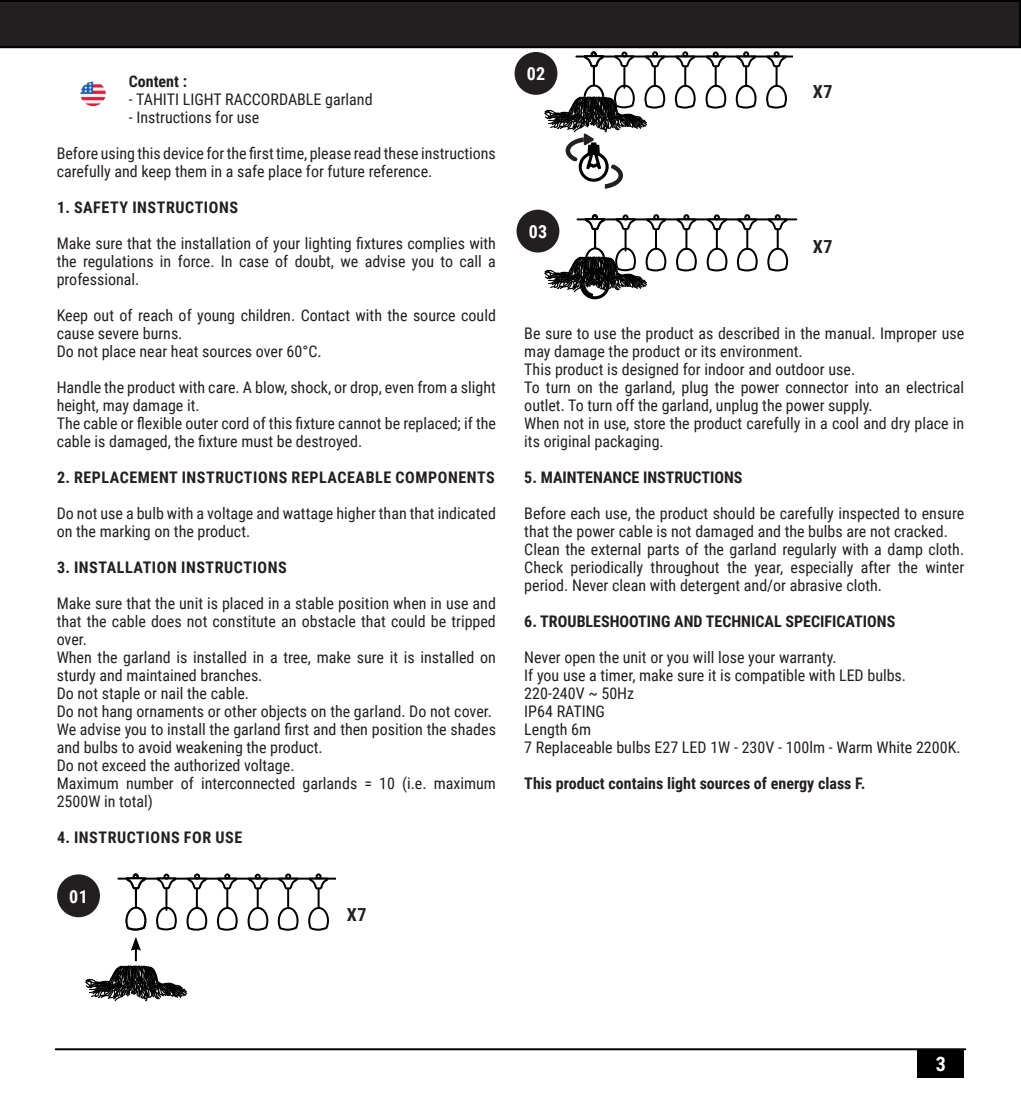
<style>
.page{position:relative;width:1021px;height:1106px;background:#fff}
.page>*{position:absolute;margin:0;border:0;box-sizing:border-box;transform-origin:0 0}
.t1{font:700 20px "Roboto Condensed";color:#fff}
.t2{font:700 18px "Roboto Condensed";color:#fff}
.t3{font:700 18px "Roboto Condensed";color:#231f20}
.t4{font:16px/18px "Roboto Condensed";color:#231f20}
.t5{font:700 16px "Roboto Condensed";color:#231f20}
.t6{font:700 16px "Roboto Condensed";letter-spacing:.035em;color:#231f20}
</style>
<div class="page">
<div style="left:917px;top:1049px;width:47px;height:28px;background:#000001"></div>
<svg style="left:81px;top:82px;width:25px;height:24px"></svg>
<div style="left:57px;top:874px;width:43px;height:43px;background:#231f20;border-radius:50%"></div>
<hr style="left:118px;top:877px;width:321px;height:2px;background:#000">
<svg style="left:155px;top:905px;width:21px;height:146px"></svg>
<hr style="left:165px;top:880px;width:2px;height:30px;background:#000">
<svg style="left:185px;top:906px;width:21px;height:145px"></svg>
<hr style="left:196px;top:878px;width:2px;height:30px;background:#000">
<svg style="left:216px;top:906px;width:21px;height:145px"></svg>
<hr style="left:226px;top:878px;width:2px;height:30px;background:#000">
<svg style="left:246px;top:906px;width:21px;height:145px"></svg>
<hr style="left:257px;top:878px;width:2px;height:30px;background:#000">
<svg style="left:277px;top:906px;width:21px;height:145px"></svg>
<hr style="left:287px;top:878px;width:2px;height:30px;background:#000">
<svg style="left:307px;top:906px;width:21px;height:145px"></svg>
<hr style="left:317px;top:878px;width:2px;height:30px;background:#000">
<svg style="left:337px;top:1050px;width:21px;height:1px"></svg>
<svg style="left:368px;top:1050px;width:21px;height:1px"></svg>
<svg style="left:400px;top:1050px;width:21px;height:1px"></svg>
<svg style="left:155px;top:873px;width:22px;height:17px"></svg>
<svg style="left:185px;top:873px;width:23px;height:17px"></svg>
<svg style="left:215px;top:873px;width:23px;height:17px"></svg>
<svg style="left:246px;top:873px;width:23px;height:17px"></svg>
<svg style="left:276px;top:873px;width:23px;height:17px"></svg>
<svg style="left:307px;top:873px;width:22px;height:17px"></svg>
<hr style="left:135px;top:878px;width:2px;height:29px;background:#000">
<svg style="left:124px;top:873px;width:23px;height:17px"></svg>
<svg style="left:124px;top:905px;width:22px;height:146px"></svg>
<hr style="left:576px;top:55px;width:321px;height:2px;background:#000">
<hr style="left:623px;top:58px;width:2px;height:30px;background:#000">
<hr style="left:654px;top:56px;width:2px;height:30px;background:#000">
<hr style="left:684px;top:56px;width:2px;height:30px;background:#000">
<hr style="left:714px;top:56px;width:2px;height:30px;background:#000">
<hr style="left:745px;top:56px;width:2px;height:30px;background:#000">
<hr style="left:775px;top:56px;width:2px;height:30px;background:#000">
<svg style="left:612px;top:52px;width:23px;height:16px"></svg>
<svg style="left:643px;top:51px;width:23px;height:17px"></svg>
<svg style="left:673px;top:51px;width:23px;height:17px"></svg>
<svg style="left:704px;top:52px;width:22px;height:16px"></svg>
<svg style="left:734px;top:51px;width:23px;height:17px"></svg>
<svg style="left:764px;top:51px;width:23px;height:17px"></svg>
<hr style="left:593px;top:56px;width:2px;height:30px;background:#000">
<svg style="left:582px;top:51px;width:23px;height:17px"></svg>
<div style="left:514px;top:52px;width:43px;height:43px;background:#231f20;border-radius:50%"></div>
<div style="left:516px;top:210px;width:43px;height:42px;background:#231f20;border-radius:50%"></div>
<hr style="left:577px;top:218px;width:219px;height:2px;background:#000">
<svg style="left:643px;top:84px;width:24px;height:188px"></svg>
<svg style="left:673px;top:84px;width:24px;height:188px"></svg>
<svg style="left:704px;top:84px;width:24px;height:188px"></svg>
<svg style="left:734px;top:84px;width:24px;height:188px"></svg>
<svg style="left:765px;top:84px;width:23px;height:188px"></svg>
<svg style="left:565px;top:151px;width:71px;height:88px"></svg>
<div style="left:793px;top:42px;width:147px;height:90px;background:#fff"></div>
<div style="left:336px;top:870px;width:105px;height:70px;background:#fff"></div>
<img style="left:538px;top:239px;width:117px;height:61px">
<img style="left:538px;top:79px;width:117px;height:72px">
<img style="left:85px;top:948px;width:111px;height:72px">
<svg style="left:0;top:0;width:1020px;height:48px"></svg>
<hr style="left:56px;top:1048px;width:909px;height:2px;background:#040503">
<p class="t5" style="left:129px;top:70px;width:60px">Content :</p>
<p class="t4" style="left:129px;top:89px;width:245px">- TAHITI LIGHT RACCORDABLE garland</p>
<p class="t4" style="left:129px;top:107px;width:132px">- Instructions for use</p>
<p class="t4" style="left:57px;top:143px;width:441px">Before using this device for the first time, please read these instructions carefully and keep them in a safe place for future reference.</p>
<p class="t6" style="left:57px;top:196px;width:182px">1. SAFETY INSTRUCTIONS</p>
<p class="t4" style="left:57px;top:233px;width:441px;text-align:justify">Make sure that the installation of your lighting fixtures complies with the regulations in force. In case of doubt, we advise you to call a professional.</p>
<p class="t4" style="left:57px;top:305px;width:441px">Keep out of reach of young children. Contact with the source could cause severe burns.</p>
<p class="t4" style="left:57px;top:341px;width:266px">Do not place near heat sources over 60°C.</p>
<p class="t4" style="left:57px;top:377px;width:441px">Handle the product with care. A blow, shock, or drop, even from a slight height, may damage it.</p>
<p class="t4" style="left:57px;top:413px;width:441px">The cable or flexible outer cord of this fixture cannot be replaced; if the cable is damaged, the fixture must be destroyed.</p>
<p class="t6" style="left:57px;top:466px;width:439px">2. REPLACEMENT INSTRUCTIONS REPLACEABLE COMPONENTS</p>
<p class="t4" style="left:57px;top:503px;width:440px">Do not use a bulb with a voltage and wattage higher than that indicated on the marking on the product.</p>
<p class="t6" style="left:57px;top:556px;width:231px">3. INSTALLATION INSTRUCTIONS</p>
<p class="t4" style="left:57px;top:593px;width:441px;text-align:justify">Make sure that the unit is placed in a stable position when in use and that the cable does not constitute an obstacle that could be tripped over.</p>
<p class="t4" style="left:57px;top:647px;width:441px">When the garland is installed in a tree, make sure it is installed on sturdy and maintained branches.</p>
<p class="t4" style="left:57px;top:683px;width:194px">Do not staple or nail the cable.</p>
<p class="t4" style="left:57px;top:701px;width:437px">Do not hang ornaments or other objects on the garland. Do not cover.</p>
<p class="t4" style="left:57px;top:719px;width:441px">We advise you to install the garland first and then position the shades and bulbs to avoid weakening the product.</p>
<p class="t4" style="left:57px;top:755px;width:239px">Do not exceed the authorized voltage.</p>
<p class="t4" style="left:57px;top:773px;width:440px">Maximum number of interconnected garlands = 10 (i.e. maximum<br>2500W in total)</p>
<p class="t6" style="left:57px;top:826px;width:187px">4. INSTRUCTIONS FOR USE</p>
<p class="t2" style="left:69px;top:883px;width:20px">01</p>
<p class="t3" style="left:347px;top:901px;width:21px">X7</p>
<p class="t2" style="left:526px;top:61px;width:20px">02</p>
<p class="t2" style="left:528px;top:219px;width:20px">03</p>
<p class="t3" style="left:812px;top:79px;width:21px">X7</p>
<p class="t3" style="left:812px;top:234px;width:21px">X7</p>
<p class="t4" style="left:524px;top:323px;width:441px">Be sure to use the product as described in the manual. Improper use may damage the product or its environment.</p>
<p class="t4" style="left:524px;top:359px;width:332px">This product is designed for indoor and outdoor use.</p>
<p class="t4" style="left:524px;top:377px;width:441px">To turn on the garland, plug the power connector into an electrical outlet. To turn off the garland, unplug the power supply.</p>
<p class="t4" style="left:524px;top:413px;width:441px">When not in use, store the product carefully in a cool and dry place in its original packaging.</p>
<p class="t5" style="left:524px;top:466px;width:220px">5. MAINTENANCE INSTRUCTIONS</p>
<p class="t4" style="left:524px;top:503px;width:441px">Before each use, the product should be carefully inspected to ensure that the power cable is not damaged and the bulbs are not cracked.</p>
<p class="t4" style="left:524px;top:539px;width:441px;text-align:justify">Clean the external parts of the garland regularly with a damp cloth.<br>Check periodically throughout the year, especially after the winter period. Never clean with detergent and/or abrasive cloth.</p>
<p class="t5" style="left:524px;top:610px;width:372px">6. TROUBLESHOOTING AND TECHNICAL SPECIFICATIONS</p>
<p class="t4" style="left:524px;top:647px;width:314px">Never open the unit or you will lose your warranty.</p>
<p class="t4" style="left:524px;top:665px;width:383px">If you use a timer, make sure it is compatible with LED bulbs.</p>
<p class="t4" style="left:524px;top:683px;width:111px">220-240V ~ 50Hz</p>
<p class="t4" style="left:524px;top:701px;width:82px">IP64 RATING</p>
<p class="t4" style="left:524px;top:719px;width:68px">Length 6m</p>
<p class="t4" style="left:524px;top:737px;width:438px">7 Replaceable bulbs E27 LED 1W - 230V - 100lm - Warm White 2200K.</p>
<p class="t5" style="left:524px;top:772px;width:342px">This product contains light sources of energy class F.</p>
<p class="t1" style="left:935px;top:1049px;width:12px">3</p>
</div>
